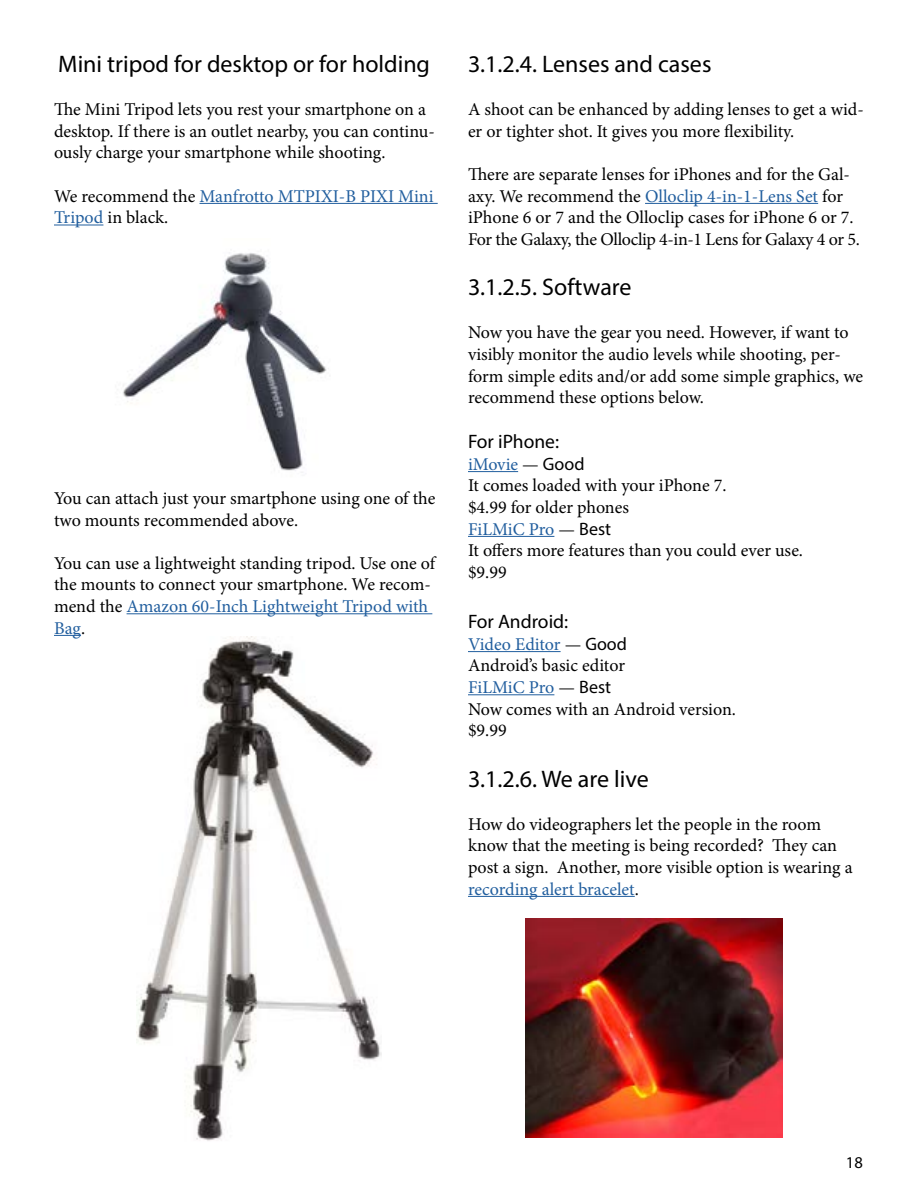
<style>
.page{position:relative;width:918px;height:1188px;background:#fff}
.page>*{position:absolute;margin:0;border:0;box-sizing:border-box;transform-origin:0 0}
.t1{font:24px "Myriad Pro";color:#000}
.t2{font:19.5px "Myriad Pro";color:#000}
.t3{font:18px/21.6px "Minion Pro";letter-spacing:-.005em;color:#000}
.t4{font:18px/21.6px "Minion Pro";color:#215e9e}
.t5{font:16.5px "Myriad Pro";color:#000}
.s1{color:#000}
.s2{color:#215e9e}
.s3{font-family:"Myriad Pro"}
</style>
<div class="page">
<hr style="left:200px;top:203px;width:238px;height:1px;background:#215e9e">
<hr style="left:54px;top:225px;width:49px;height:1px;background:#215e9e">
<hr style="left:127px;top:613px;width:305px;height:1px;background:#215e9e">
<svg style="left:54px;top:635px;width:27px;height:1px"></svg>
<hr style="left:645px;top:203px;width:173px;height:1px;background:#215e9e">
<hr style="left:468px;top:471px;width:50px;height:1px;background:#215e9e">
<hr style="left:468px;top:536px;width:86px;height:1px;background:#215e9e">
<hr style="left:468px;top:651px;width:93px;height:1px;background:#215e9e">
<hr style="left:468px;top:694px;width:86px;height:1px;background:#215e9e">
<hr style="left:468px;top:896px;width:167px;height:1px;background:#215e9e">
<img style="left:137px;top:637px;width:244px;height:504px">
<img style="left:123px;top:253px;width:204px;height:220px">
<img style="left:525px;top:919px;width:257px;height:219px">
<h1 class="t1" style="left:58px;top:49px;width:373px">Mini tripod for desktop or for holding</h1>
<p class="t3" style="left:54px;top:99px;width:382px">The Mini Tripod lets you rest your smartphone on a desktop. If there is an outlet nearby, you can continu&shy;ously charge your smartphone while shooting.</p>
<p class="t4" style="left:54px;top:185px;width:381px"><span class="s1">We recommend the</span> Manfrotto MTPIXI-B PIXI Mini<br>Tripod <span class="s1">in black.</span></p>
<p class="t3" style="left:54px;top:488px;width:383px">You can attach just your smartphone using one of the two mounts recommended above.</p>
<p class="t3" style="left:54px;top:552px;width:383px">You can use a lightweight standing tripod. Use one of the mounts to connect your smartphone. We recom&shy;mend the <span class="s2">Amazon 60-Inch Lightweight Tripod with Bag</span>.</p>
<h1 class="t1" style="left:468px;top:49px;width:245px">3.1.2.4. Lenses and cases</h1>
<p class="t3" style="left:468px;top:99px;width:397px">A shoot can be enhanced by adding lenses to get a wid&shy;er or tighter shot. It gives you more flexibility.</p>
<p class="t3" style="left:468px;top:164px;width:393px">There are separate lenses for iPhones and for the Gal&shy;axy. We recommend the <span class="s2">Olloclip 4-in-1-Lens Set</span> for iPhone 6 or 7 and the Olloclip cases for iPhone 6 or 7.<br>For the Galaxy, the Olloclip 4-in-1 Lens for Galaxy 4 or 5.</p>
<h1 class="t1" style="left:468px;top:272px;width:165px">3.1.2.5. Software</h1>
<p class="t3" style="left:468px;top:322px;width:397px">Now you have the gear you need. However, if want to visibly monitor the audio levels while shooting, per&shy;form simple edits and/or add some simple graphics, we recommend these options below.</p>
<p class="t2" style="left:468px;top:430px;width:93px">For iPhone:</p>
<p class="t3" style="left:468px;top:453px;width:337px"><span class="s2">iMovie</span> — <span class="s3">Good<br></span>It comes loaded with your iPhone 7.<br>$4.99 for older phones<br><span class="s2">FiLMiC Pro</span> — <span class="s3">Best<br></span>It offers more features than you could ever use. $9.99</p>
<p class="t2" style="left:468px;top:610px;width:102px">For Android:</p>
<p class="t3" style="left:468px;top:633px;width:270px"><span class="s2">Video Editor</span> — <span class="s3">Good<br></span>Android’s basic editor<br><span class="s2">FiLMiC Pro</span> — <span class="s3">Best<br></span>Now comes with an Android version. $9.99</p>
<h1 class="t1" style="left:468px;top:764px;width:182px">3.1.2.6. We are live</h1>
<p class="t3" style="left:468px;top:813px;width:386px">How do videographers let the people in the room know that the meeting is being recorded? They can post a sign. Another, more visible option is wearing a <span class="s2">recording alert bracelet</span>.</p>
<p class="t5" style="left:846px;top:1152px;width:18px">18</p>
</div>
